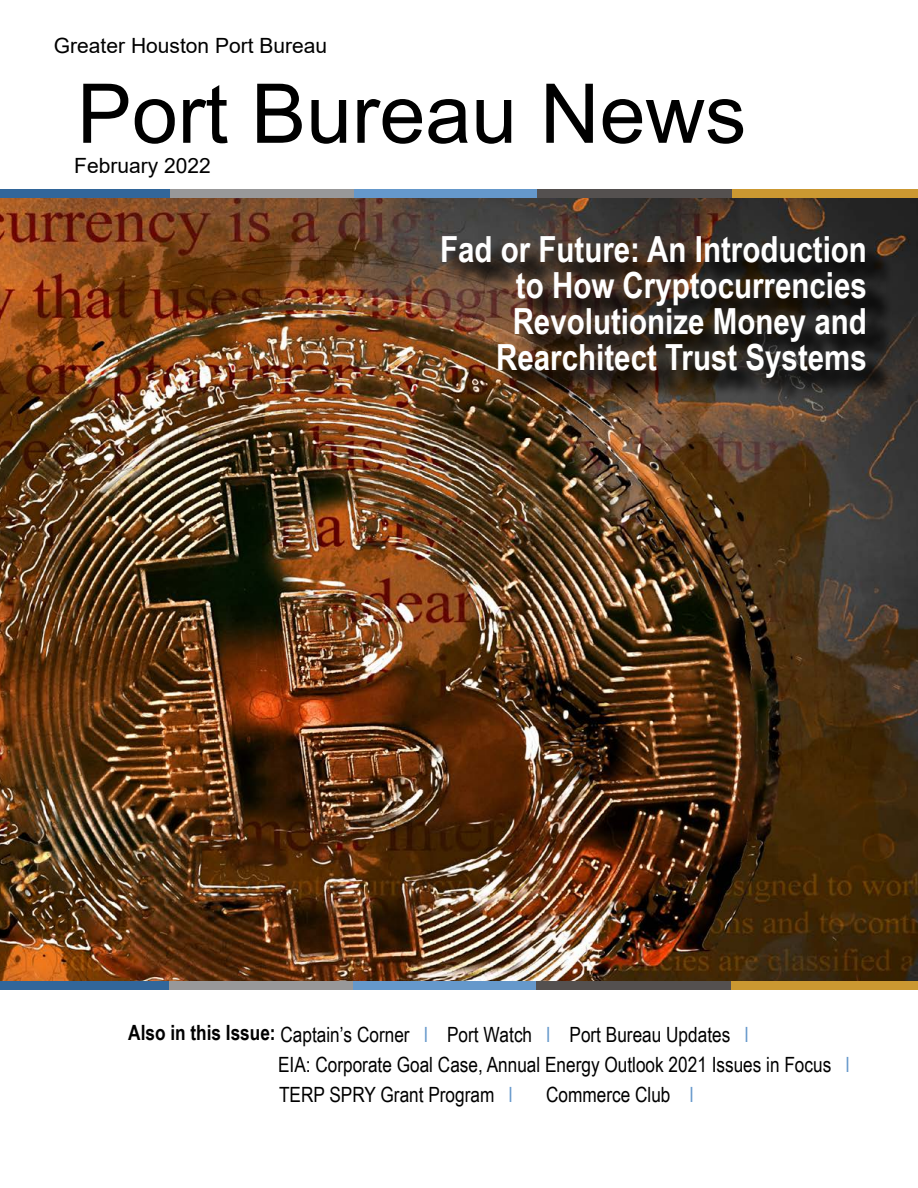
<style>
.page{position:relative;width:918px;height:1188px;background:#fff}
.page>*{position:absolute;margin:0;border:0;box-sizing:border-box;transform-origin:0 0}
.t1{font:82.5px "Arial";color:#000}
.t2{font:700 36px/36px "Arial Narrow";color:#fff;text-align:right}
.t3{font:21px/30px "Arial Narrow";color:#000}
.t4{font:21px "Arial";color:#000}
.s1{font-weight:700}
.s2{color:#6598cb}
</style>
<div class="page">
<img style="left:0;top:198px;width:918px;height:783px">
<div style="left:445px;top:239px;width:439px;height:156px;background:#000;opacity:.75"></div>
<div style="left:453px;top:247px;width:440px;height:157px;background:#000;opacity:.8"></div>
<div style="left:0;top:189px;width:170px;height:9px;background:#32669a"></div>
<div style="left:170px;top:189px;width:184px;height:9px;background:#989899"></div>
<div style="left:354px;top:189px;width:183px;height:9px;background:#6598cb"></div>
<div style="left:537px;top:189px;width:195px;height:9px;background:#54504f"></div>
<div style="left:732px;top:189px;width:186px;height:9px;background:#cb9831"></div>
<div style="left:0;top:981px;width:169px;height:9px;background:#32669a"></div>
<div style="left:169px;top:981px;width:184px;height:9px;background:#989899"></div>
<div style="left:353px;top:981px;width:183px;height:9px;background:#6598cb"></div>
<div style="left:536px;top:981px;width:195px;height:9px;background:#54504f"></div>
<div style="left:731px;top:981px;width:187px;height:9px;background:#cb9831"></div>
<p class="t4" style="left:54px;top:31px;width:275px">Greater Houston Port Bureau</p>
<h1 class="t1" style="left:77px;top:57px;width:671px">Port Bureau News</h1>
<p class="t4" style="left:74px;top:151px;width:138px">February 2022</p>
<h2 class="t2" style="left:440px;top:229px;width:428px">Fad or Future: An Introduction to How Cryptocurrencies<br>Revolutionize Money and<br>Rearchitect Trust Systems</h2>
<p class="t3" style="left:278px;top:1018px;width:573px;text-indent:-150px"><span class="s1">Also in this Issue:</span> Captain’s Corner <span class="s2">l</span> Port Watch <span class="s2">l</span> Port Bureau Updates <span class="s2">l<br></span>EIA: Corporate Goal Case, Annual Energy Outlook 2021 Issues in Focus <span class="s2">l<br></span>TERP SPRY Grant Program <span class="s2">l</span></p>
<p class="t3" style="left:546px;top:1078px;width:149px">Commerce Club <span class="s2">l</span></p>
</div>
